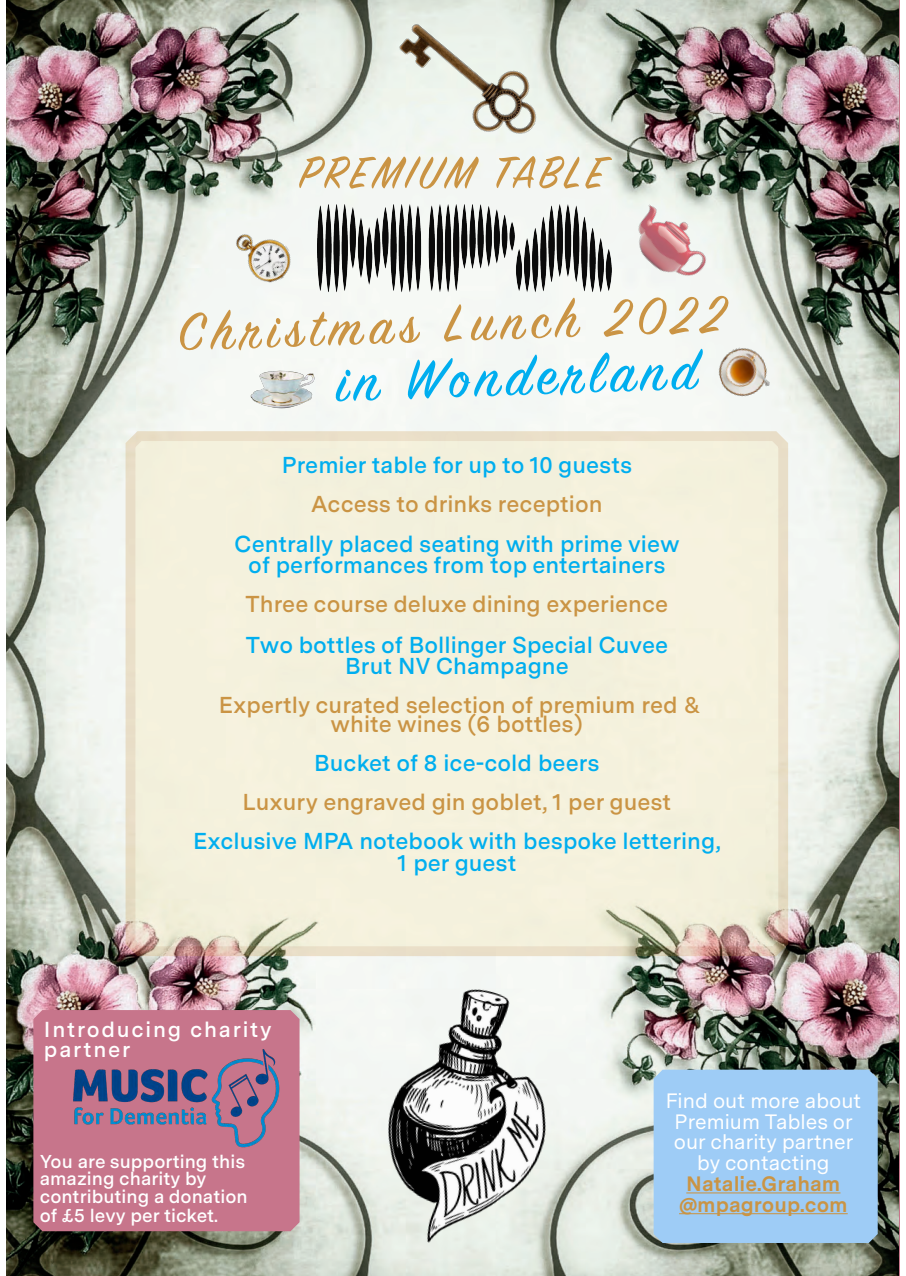
<style>
.page{position:relative;width:906px;height:1276px;background:#fff}
.page>*{position:absolute;margin:0;border:0;box-sizing:border-box;transform-origin:0 0}
.t1{font:62.47px "Sign Painter House Script";color:#00aeef}
.t2{font:58.2px "Sign Painter House Script";color:#ca9444}
.t3{font:50.1px "Sign Painter House Script";letter-spacing:.075em;color:#ca9444}
.t4{font:600 23.02px "Messina Sans";color:#00aeef}
.t5{font:600 23.02px "Messina Sans";color:#ca9444}
.t6{font:600 21.67px "Messina Sans";letter-spacing:.08em;color:#fff}
.t7{font:20.77px "Messina Sans";color:#fff}
.t8{font:700 20.77px "Messina Sans";color:#ca9444}
.t9{font:600 18.67px "Messina Sans";color:#fff}
</style>
<div class="page">
<img style="left:6px;top:0;width:893px;height:1276px">
<img style="left:317px;top:205px;width:294px;height:95px">
<img style="left:619px;top:196px;width:100px;height:97px">
<img style="left:385px;top:0;width:172px;height:157px">
<img style="left:231px;top:216px;width:69px;height:75px">
<img style="left:250px;top:370px;width:65px;height:39px">
<img style="left:713px;top:341px;width:61px;height:62px">
<svg style="left:125px;top:430px;width:664px;height:527px;background:#f2eed9"></svg>
<img style="left:327px;top:956px;width:276px;height:320px">
<div style="left:653px;top:1069px;width:224px;height:174px;background:#9eccf6"></div>
<hr style="left:686px;top:1192px;width:154px;height:1px;background:#ca9444">
<hr style="left:679px;top:1213px;width:168px;height:1px;background:#ca9444">
<div style="left:33px;top:1010px;width:266px;height:221px;background:#c7758b"></div>
<img style="left:66px;top:1042px;width:222px;height:111px">
<p class="t3" style="left:299px;top:142px;width:307px">PREMIUM TABLE</p>
<p class="t2" style="left:177px;top:297px;width:548px;rotate:-2deg">Christmas Lunch 2022</p>
<p class="t1" style="left:334px;top:344px;width:362px;rotate:-2deg">in Wonderland</p>
<p class="t4" style="left:282px;top:447px;width:352px">Premier table for up to 10 guests</p>
<p class="t5" style="left:311px;top:486px;width:293px">Access to drinks reception</p>
<p class="t4" style="left:234px;top:527px;width:447px">Centrally placed seating with prime view</p>
<p class="t4" style="left:248px;top:548px;width:419px">of performances from top entertainers</p>
<p class="t5" style="left:246px;top:587px;width:424px">Three course deluxe dining experience</p>
<p class="t4" style="left:246px;top:627px;width:424px">Two bottles of Bollinger Special Cuvee</p>
<p class="t4" style="left:345px;top:648px;width:225px">Brut NV Champagne</p>
<p class="t5" style="left:219px;top:687px;width:483px">Expertly curated selection of premium red &amp;</p>
<p class="t5" style="left:330px;top:707px;width:254px">white wines (6 bottles)</p>
<p class="t4" style="left:314px;top:746px;width:287px">Bucket of 8 ice-cold beers</p>
<p class="t5" style="left:242px;top:785px;width:430px">Luxury engraved gin goblet, 1 per guest</p>
<p class="t4" style="left:193px;top:824px;width:529px">Exclusive MPA notebook with bespoke lettering,</p>
<p class="t4" style="left:397px;top:845px;width:121px">1 per guest</p>
<p class="t6" style="left:44px;top:1012px;width:229px">Introducing charity</p>
<p class="t6" style="left:44px;top:1033px;width:88px">partner</p>
<p class="t9" style="left:40px;top:1147px;width:207px">You are supporting this</p>
<p class="t9" style="left:40px;top:1164px;width:168px">amazing charity by</p>
<p class="t9" style="left:40px;top:1182px;width:209px">contributing a donation</p>
<p class="t9" style="left:40px;top:1201px;width:180px">of £5 levy per ticket.</p>
<p class="t7" style="left:666px;top:1085px;width:197px">Find out more about</p>
<p class="t7" style="left:674px;top:1105px;width:180px">Premium Tables or</p>
<p class="t7" style="left:674px;top:1126px;width:181px">our charity partner</p>
<p class="t7" style="left:697px;top:1147px;width:134px">by contacting</p>
<p class="t8" style="left:686px;top:1168px;width:156px">Natalie.Graham</p>
<p class="t8" style="left:679px;top:1188px;width:170px">@mpagroup.com</p>
</div>
